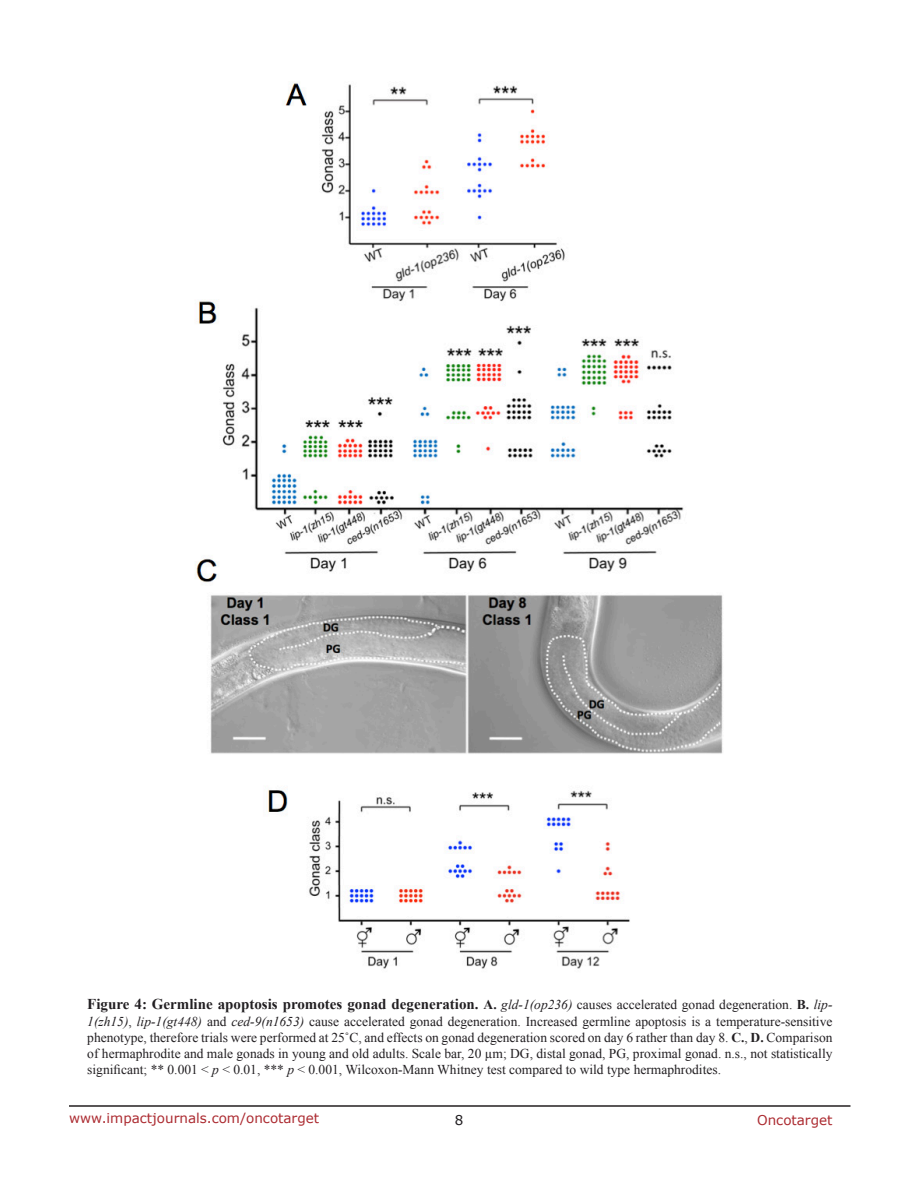
<style>
.page{position:relative;width:918px;height:1188px;background:#fff}
.page>*{position:absolute;margin:0;border:0;box-sizing:border-box;transform-origin:0 0}
.FigureText{font:700 15px "Times New Roman";color:#221f22}
.FigureText-2{font:13.5px/16.2px "Times New Roman";color:#221f22;text-align:justify}
.t1{font:13.5px "Verdana";color:#ac2b31}
.t2{font:13.5px "Verdana";color:#221f22}
.s1{font-size:13.5px}
.s2{font-weight:400;font-style:italic;font-size:13.5px}
.s3{font-weight:400;font-size:13.5px}
.s4{font-style:italic}
.s5{font-weight:700}
</style>
<div class="page">
<hr style="left:69px;top:1105px;width:781px;height:2px;background:#231f20">
<img style="left:195px;top:82px;width:528px;height:887px">
<p class="FigureText" style="left:87px;top:994px;width:747px">Figure 4: Germline apoptosis promotes gonad degeneration. <span class="s1">A.</span> <span class="s2">gld-1(op236)</span> <span class="s3">causes accelerated gonad degeneration.</span> <span class="s1">B.</span> <span class="s2">lip-</span></p>
<p class="FigureText-2" style="left:87px;top:1013px;width:747px"><span class="s4">1(zh15)</span>, <span class="s4">lip-1(gt448)</span> and <span class="s4">ced-9(n1653)</span> cause accelerated gonad degeneration. Increased germline apoptosis is a temperature-sensitive phenotype, therefore trials were performed at 25˚C, and effects on gonad degeneration scored on day 6 rather than day 8. <span class="s5">C.</span>, <span class="s5">D.</span> Comparison of hermaphrodite and male gonads in young and old adults. Scale bar, 20 µm; DG, distal gonad, PG, proximal gonad. n.s., not statistically significant; ** 0.001 &lt; <span class="s4">p</span> &lt; 0.01, *** <span class="s4">p</span> &lt; 0.001, Wilcoxon-Mann Whitney test compared to wild type hermaphrodites.</p>
<p class="t1" style="left:69px;top:1109px;width:252px">www.impactjournals.com/oncotarget</p>
<p class="t2" style="left:455px;top:1111px;width:10px">8</p>
<p class="t1" style="left:757px;top:1111px;width:77px">Oncotarget</p>
</div>
